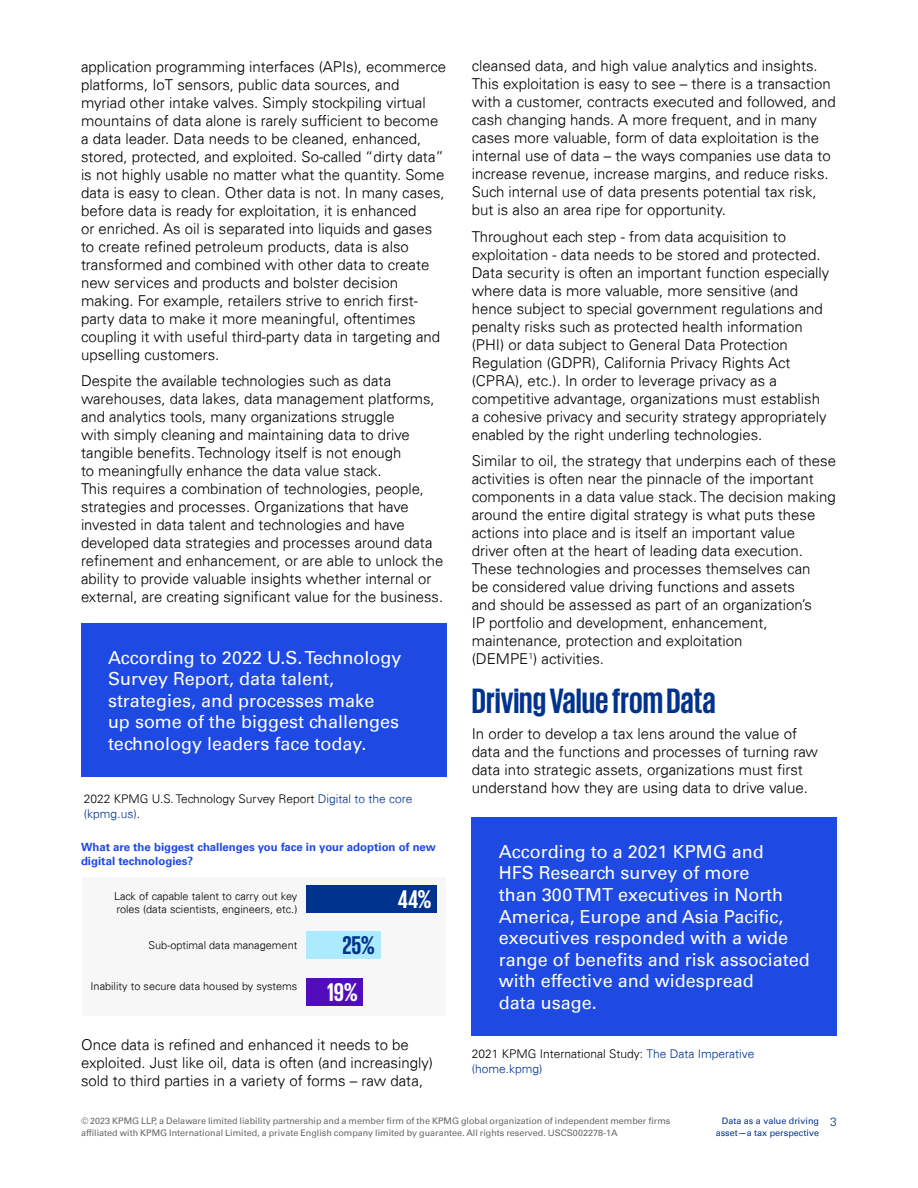
<style>
.page{position:relative;width:918px;height:1188px;background:#fff}
.page>*{position:absolute;margin:0;border:0;box-sizing:border-box;transform-origin:0 0}
.t1{font:700 36px "KPMG";color:#00338d}
.t2{font:700 26.25px "KPMG";color:#fff}
.t3{font:700 26.25px "KPMG";color:#00338d}
.t4{font:18px/21.6px "Univers 55 Roman";color:#fff}
.t5{font:300 15px/18px "Univers 45";color:#000}
.t6{font:300 12px/15px "Univers 45";color:#000}
.t7{font:300 12px/15px "Univers 45";color:#00338d}
.t8{font:700 11.4px/13.6px "Univers 65";color:#1e49e2}
.t9{font:300 10.95px/13px "Univers 45";color:#000}
.t10{font:9px/12px "Univers 55 Roman";color:#666}
.t11{font:9px/12px "Univers 55 Roman";color:#00338d;text-align:right}
.s1{color:#00338d}
.s2{color:#000}
</style>
<div class="page">
<div style="left:81px;top:623px;width:365px;height:154px;background:#1e49e2"></div>
<div style="left:82px;top:877px;width:364px;height:139px;background:#f7f7f8"></div>
<div style="left:307px;top:885px;width:130px;height:28px;background:#00338d"></div>
<div style="left:307px;top:931px;width:74px;height:28px;background:#aceaff"></div>
<div style="left:307px;top:978px;width:56px;height:28px;background:#510dbc"></div>
<div style="left:472px;top:817px;width:365px;height:219px;background:#1e49e2"></div>
<p class="t5" style="left:81px;top:57px;width:367px">application programming interfaces (APIs), ecommerce platforms, IoT sensors, public data sources, and myriad other intake valves. Simply stockpiling virtual mountains of data alone is rarely sufficient to become a data leader. Data needs to be cleaned, enhanced, stored, protected, and exploited. So-called “dirty data” is not highly usable no matter what the quantity. Some data is easy to clean. Other data is not. In many cases, before data is ready for exploitation, it is enhanced<br>or enriched. As oil is separated into liquids and gases to create refined petroleum products, data is also transformed and combined with other data to create new services and products and bolster decision making. For example, retailers strive to enrich first&shy;party data to make it more meaningful, oftentimes coupling it with useful third-party data in targeting and upselling customers.</p>
<p class="t5" style="left:81px;top:372px;width:364px">Despite the available technologies such as data warehouses, data lakes, data management platforms, and analytics tools, many organizations struggle<br>with simply cleaning and maintaining data to drive tangible benefits. Technology itself is not enough<br>to meaningfully enhance the data value stack.<br>This requires a combination of technologies, people, strategies and processes. Organizations that have invested in data talent and technologies and have developed data strategies and processes around data refinement and enhancement, or are able to unlock the ability to provide valuable insights whether internal or external, are creating significant value for the business.</p>
<p class="t4" style="left:108px;top:647px;width:295px">According to 2022 U.S.Technology<br>Survey Report, data talent, strategies, and processes make<br>up some of the biggest challenges technology leaders face today.</p>
<p class="t6" style="left:84px;top:792px;width:330px">2022 KPMG U.S. Technology Survey Report <span class="s1">Digital to the core (kpmg.us)</span>.</p>
<p class="t8" style="left:81px;top:840px;width:357px">What are the biggest challenges you face in your adoption of new digital technologies?</p>
<p class="t9" style="left:114px;top:890px;width:185px">Lack of capable talent to carry out key roles (data scientists, engineers, etc.)</p>
<p class="t9" style="left:149px;top:938px;width:150px">Sub-optimal data management</p>
<p class="t9" style="left:91px;top:980px;width:208px">Inability to secure data housed by systems</p>
<h2 class="t2" style="left:398px;top:886px;width:35px">44%</h2>
<h2 class="t3" style="left:343px;top:932px;width:34px">25%</h2>
<h2 class="t2" style="left:327px;top:979px;width:32px">19%</h2>
<p class="t5" style="left:81px;top:1036px;width:354px">Once data is refined and enhanced it needs to be exploited. Just like oil, data is often (and increasingly) sold to third parties in a variety of forms – raw data,</p>
<p class="t5" style="left:472px;top:57px;width:366px">cleansed data, and high value analytics and insights.<br>This exploitation is easy to see – there is a transaction with a customer, contracts executed and followed, and cash changing hands. A more frequent, and in many cases more valuable, form of data exploitation is the internal use of data – the ways companies use data to increase revenue, increase margins, and reduce risks.<br>Such internal use of data presents potential tax risk, but is also an area ripe for opportunity.</p>
<p class="t5" style="left:472px;top:228px;width:359px">Throughout each step - from data acquisition to exploitation - data needs to be stored and protected.<br>Data security is often an important function especially where data is more valuable, more sensitive (and hence subject to special government regulations and penalty risks such as protected health information (PHI) or data subject to General Data Protection Regulation (GDPR), California Privacy Rights Act (CPRA), etc.). In order to leverage privacy as a competitive advantage, organizations must establish a cohesive privacy and security strategy appropriately enabled by the right underling technologies.</p>
<p class="t5" style="left:472px;top:452px;width:366px">Similar to oil, the strategy that underpins each of these activities is often near the pinnacle of the important components in a data value stack. The decision making around the entire digital strategy is what puts these actions into place and is itself an important value driver often at the heart of leading data execution.<br>These technologies and processes themselves can<br>be considered value driving functions and assets<br>and should be assessed as part of an organization’s<br>IP portfolio and development, enhancement, maintenance, protection and exploitation<br>(DEMPE<sup>1</sup>) activities.</p>
<h1 class="t1" style="left:472px;top:682px;width:245px">Driving Value from Data</h1>
<p class="t5" style="left:472px;top:725px;width:348px">In order to develop a tax lens around the value of data and the functions and processes of turning raw data into strategic assets, organizations must first understand how they are using data to drive value.</p>
<p class="t4" style="left:499px;top:841px;width:313px">According to a 2021 KPMG and<br>HFS Research survey of more<br>than 300 TMT executives in North<br>America, Europe and Asia Pacific, executives responded with a wide range of benefits and risk associated with effective and widespread<br>data usage.</p>
<p class="t7" style="left:472px;top:1046px;width:284px"><span class="s2">2021 KPMG International Study:</span> The Data Imperative (home.kpmg)</p>
<p class="t10" style="left:81px;top:1115px;width:591px">© 2023 KPMG LLP, a Delaware limited liability partnership and a member firm of the KPMG global organization of independent member firms affiliated with KPMG International Limited, a private English company limited by guarantee. All rights reserved. USCS002278-1A</p>
<p class="t11" style="left:716px;top:1115px;width:105px">Data as a value driving asset—a tax perspective</p>
<p class="t7" style="left:830px;top:1115px;width:8px">3</p>
</div>
